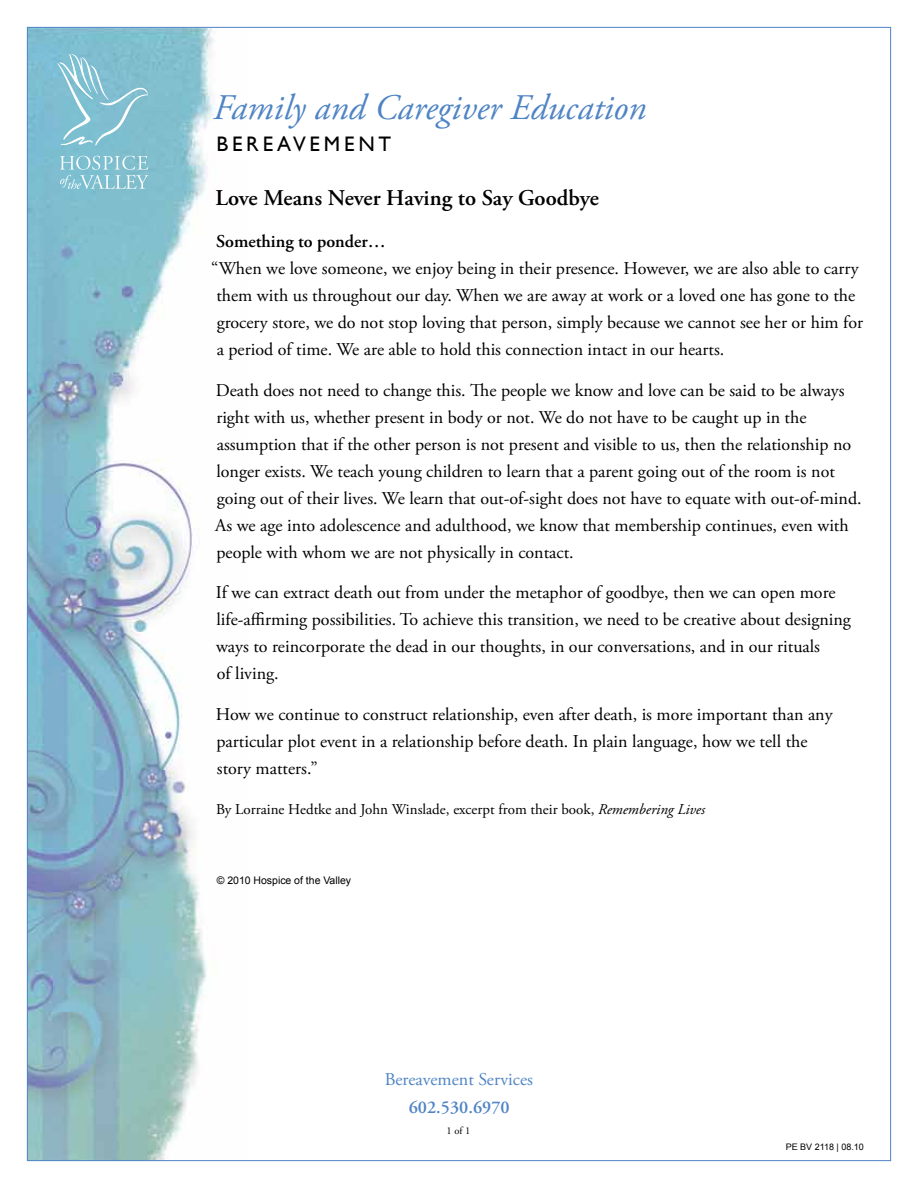
<style>
.page{position:relative;width:918px;height:1188px;background:#fff}
.page>*{position:absolute;margin:0;border:0;box-sizing:border-box;transform-origin:0 0}
.t1{font:italic 36px "Adobe Garamond Pro";color:#4f84c4}
.t2{font:600 22.5px "Adobe Garamond Pro";color:#000}
.t3{font:21px "Gill Sans";letter-spacing:.18em;color:#000}
.t4{font:18px/27px "Adobe Garamond Pro";color:#000}
.t5{font:18px "Adobe Garamond Pro";color:#4f84c4}
.t6{font:600 18px "Adobe Garamond Pro";color:#000}
.t7{font:600 18px "Adobe Garamond Pro";color:#4f84c4}
.t8{font:15px "Adobe Garamond Pro";color:#000}
.t9{font:10.5px "Arial";color:#000}
.t10{font:10.5px "Adobe Garamond Pro";color:#000}
.t11{font:9px "Arial";color:#000}
.s1{font-style:italic}
</style>
<div class="page">
<img style="left:29px;top:29px;width:187px;height:1130px">
<svg style="left:57px;top:54px;width:91px;height:92px;background:#8bc4d4"></svg>
<svg style="left:60px;top:156px;width:88px;height:33px;background:#94c9d7"></svg>
<h1 class="t1" style="left:213px;top:86px;width:435px">Family and Caregiver Education</h1>
<p class="t3" style="left:216px;top:131px;width:176px">BEREAVEMENT</p>
<p class="t2" style="left:215px;top:185px;width:385px">Love Means Never Having to Say Goodbye</p>
<p class="t6" style="left:216px;top:231px;width:171px">Something to ponder…</p>
<p class="t4" style="left:211px;top:256px;width:654px">“When we love someone, we enjoy being in their presence. However, we are also able to carry them with us throughout our day. When we are away at work or a loved one has gone to the grocery store, we do not stop loving that person, simply because we cannot see her or him for a period of time. We are able to hold this connection intact in our hearts.</p>
<p class="t4" style="left:215px;top:377px;width:648px">Death does not need to change this. The people we know and love can be said to be always right with us, whether present in body or not. We do not have to be caught up in the assumption that if the other person is not present and visible to us, then the relationship no longer exists. We teach young children to learn that a parent going out of the room is not going out of their lives. We learn that out-of-sight does not have to equate with out-of-mind.<br>As we age into adolescence and adulthood, we know that membership continues, even with people with whom we are not physically in contact.</p>
<p class="t4" style="left:216px;top:580px;width:637px">If we can extract death out from under the metaphor of goodbye, then we can open more life-affirming possibilities. To achieve this transition, we need to be creative about designing ways to reincorporate the dead in our thoughts, in our conversations, and in our rituals<br>of living.</p>
<p class="t4" style="left:216px;top:701px;width:618px">How we continue to construct relationship, even after death, is more important than any particular plot event in a relationship before death. In plain language, how we tell the story matters.”</p>
<p class="t8" style="left:216px;top:800px;width:490px">By Lorraine Hedtke and John Winslade, excerpt from their book, <span class="s1">Remembering Lives</span></p>
<p class="t9" style="left:217px;top:874px;width:136px">© 2010 Hospice of the Valley</p>
<p class="t5" style="left:385px;top:1068px;width:150px">Bereavement Services</p>
<p class="t7" style="left:409px;top:1097px;width:102px">602.530.6970</p>
<p class="t10" style="left:447px;top:1124px;width:25px">1 of 1</p>
<p class="t11" style="left:786px;top:1141px;width:80px">PE BV 2118 | 08.10</p>
</div>
